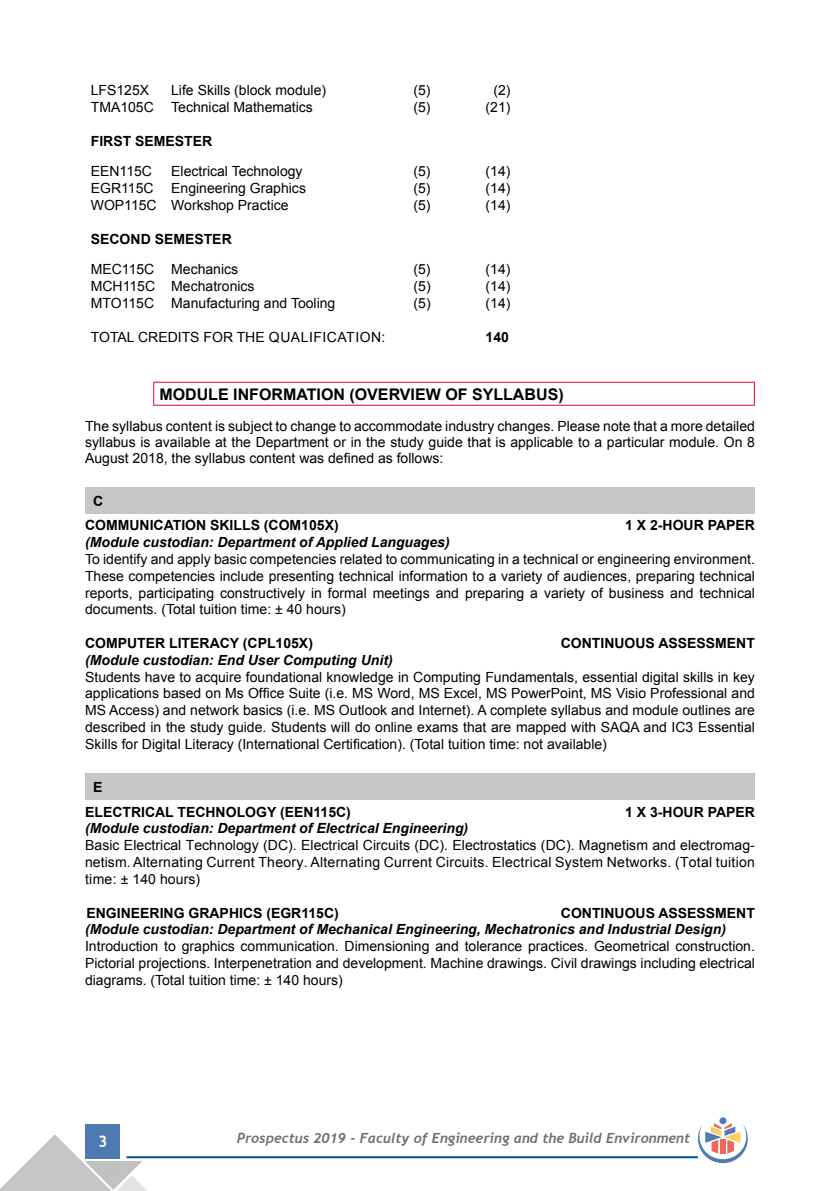
<style>
.page{position:relative;width:840px;height:1191px;background:#fff}
.page>*{position:absolute;margin:0;border:0;box-sizing:border-box;transform-origin:0 0}
.t1{font:700 16px "Arial";color:#000}
.t2{font:700 16px "Trebuchet MS";color:#fff}
.t3{font:14px/16.8px "Arial";color:#000;text-align:justify}
.t4{font:italic 700 14px "Arial";color:#000}
.t5{font:700 14px/24.8px "Arial";color:#000}
.t6{font:italic 700 14px "Trebuchet";color:#706f6f}
</style>
<div class="page">
<div style="left:86px;top:1124px;width:34px;height:34px;background:#4c7ab1"></div>
<hr style="left:126px;top:1156px;width:571px;height:2px;background:#005092">
<svg style="left:0;top:1134px;width:148px;height:57px"></svg>
<div style="left:719px;top:1117px;width:7px;height:7px;background:#4c7ab1;border-radius:50%"></div>
<svg style="left:697px;top:1123px;width:50px;height:40px"></svg>
<hr style="left:153px;top:382px;width:601px;height:1px;background:#dd052b">
<svg style="left:153px;top:383px;width:1px;height:22px"></svg>
<svg style="left:753px;top:383px;width:1px;height:22px"></svg>
<hr style="left:153px;top:405px;width:601px;height:1px;background:#dd052b">
<div style="left:85px;top:487px;width:669px;height:26px;background:#c6c6c6"></div>
<div style="left:85px;top:773px;width:669px;height:27px;background:#c6c6c6"></div>
<p class="t3" style="left:91px;top:82px;width:60px">LFS125X</p>
<p class="t3" style="left:171px;top:82px;width:156px">Life Skills (block module)</p>
<p class="t3" style="left:413px;top:82px;width:19px">(5)</p>
<p class="t3" style="left:493px;top:82px;width:19px">(2)</p>
<p class="t3" style="left:91px;top:99px;width:223px">TMA105C Technical Mathematics</p>
<p class="t3" style="left:413px;top:99px;width:19px">(5)</p>
<p class="t3" style="left:485px;top:99px;width:26px">(21)</p>
<p class="t5" style="left:91px;top:128px;width:123px">FIRST SEMESTER</p>
<p class="t3" style="left:91px;top:163px;width:63px">EEN115C</p>
<p class="t3" style="left:171px;top:163px;width:133px">Electrical Technology</p>
<p class="t3" style="left:413px;top:163px;width:19px">(5)</p>
<p class="t3" style="left:485px;top:163px;width:26px">(14)</p>
<p class="t3" style="left:91px;top:180px;width:64px">EGR115C</p>
<p class="t3" style="left:171px;top:180px;width:136px">Engineering Graphics</p>
<p class="t3" style="left:413px;top:180px;width:19px">(5)</p>
<p class="t3" style="left:485px;top:180px;width:26px">(14)</p>
<p class="t3" style="left:91px;top:197px;width:199px">WOP115C Workshop Practice</p>
<p class="t3" style="left:413px;top:197px;width:19px">(5)</p>
<p class="t3" style="left:485px;top:197px;width:26px">(14)</p>
<p class="t5" style="left:91px;top:226px;width:142px">SECOND SEMESTER</p>
<p class="t3" style="left:91px;top:261px;width:149px">MEC115C Mechanics</p>
<p class="t3" style="left:413px;top:261px;width:19px">(5)</p>
<p class="t3" style="left:485px;top:261px;width:26px">(14)</p>
<p class="t3" style="left:91px;top:278px;width:165px">MCH115C Mechatronics</p>
<p class="t3" style="left:413px;top:278px;width:19px">(5)</p>
<p class="t3" style="left:485px;top:278px;width:26px">(14)</p>
<p class="t3" style="left:91px;top:295px;width:246px">MTO115C Manufacturing and Tooling</p>
<p class="t3" style="left:413px;top:295px;width:19px">(5)</p>
<p class="t3" style="left:485px;top:295px;width:26px">(14)</p>
<p class="t3" style="left:91px;top:328px;width:296px">TOTAL CREDITS FOR THE QUALIFICATION:</p>
<p class="t5" style="left:485px;top:324px;width:25px">140</p>
<p class="t1" style="left:159px;top:383px;width:405px">MODULE INFORMATION (OVERVIEW OF SYLLABUS)</p>
<p class="t3" style="left:85px;top:417px;width:671px;line-height:16px">The syllabus content is subject to change to accommodate industry changes. Please note that a more detailed syllabus is available at the Department or in the study guide that is applicable to a particular module. On 8<br>August 2018, the syllabus content was defined as follows:</p>
<p class="t5" style="left:85px;top:488px;width:255px;text-indent:8px">C<br>COMMUNICATION SKILLS (COM105X)</p>
<p class="t5" style="left:624px;top:513px;width:131px">1 X 2-HOUR PAPER</p>
<p class="t4" style="left:85px;top:533px;width:366px">(Module custodian: Department of Applied Languages)</p>
<p class="t3" style="left:85px;top:550px;width:671px">To identify and apply basic competencies related to communicating in a technical or engineering environment.<br>These competencies include presenting technical information to a variety of audiences, preparing technical reports, participating constructively in formal meetings and preparing a variety of business and technical documents. (Total tuition time: ± 40 hours)</p>
<p class="t5" style="left:85px;top:631px;width:229px">COMPUTER LITERACY (CPL105X)</p>
<p class="t5" style="left:560px;top:631px;width:195px">CONTINUOUS ASSESSMENT</p>
<p class="t4" style="left:85px;top:650px;width:309px">(Module custodian: End User Computing Unit)</p>
<p class="t3" style="left:85px;top:668px;width:671px">Students have to acquire foundational knowledge in Computing Fundamentals, essential digital skills in key applications based on Ms Office Suite (i.e. MS Word, MS Excel, MS PowerPoint, MS Visio Professional and MS Access) and network basics (i.e. MS Outlook and Internet). A complete syllabus and module outlines are described in the study guide. Students will do online exams that are mapped with SAQA and IC3 Essential Skills for Digital Literacy (International Certification). (Total tuition time: not available)</p>
<p class="t5" style="left:85px;top:774px;width:267px;text-indent:8px">E<br>ELECTRICAL TECHNOLOGY (EEN115C)</p>
<p class="t5" style="left:624px;top:799px;width:131px">1 X 3-HOUR PAPER</p>
<p class="t4" style="left:85px;top:819px;width:384px">(Module custodian: Department of Electrical Engineering)</p>
<p class="t3" style="left:85px;top:837px;width:671px">Basic Electrical Technology (DC). Electrical Circuits (DC). Electrostatics (DC). Magnetism and electromag&shy;netism. Alternating Current Theory. Alternating Current Circuits. Electrical System Networks. (Total tuition time: ± 140 hours)</p>
<p class="t5" style="left:86px;top:900px;width:254px">ENGINEERING GRAPHICS (EGR115C)</p>
<p class="t5" style="left:560px;top:900px;width:195px">CONTINUOUS ASSESSMENT</p>
<p class="t4" style="left:85px;top:920px;width:642px">(Module custodian: Department of Mechanical Engineering, Mechatronics and Industrial Design)</p>
<p class="t3" style="left:85px;top:937px;width:671px">Introduction to graphics communication. Dimensioning and tolerance practices. Geometrical construction.<br>Pictorial projections. Interpenetration and development. Machine drawings. Civil drawings including electrical diagrams. (Total tuition time: ± 140 hours)</p>
<p class="t2" style="left:98px;top:1131px;width:11px">3</p>
<p class="t6" style="left:237px;top:1129px;width:454px">Prospectus 2019 - Faculty of Engineering and the Build Environment</p>
</div>
